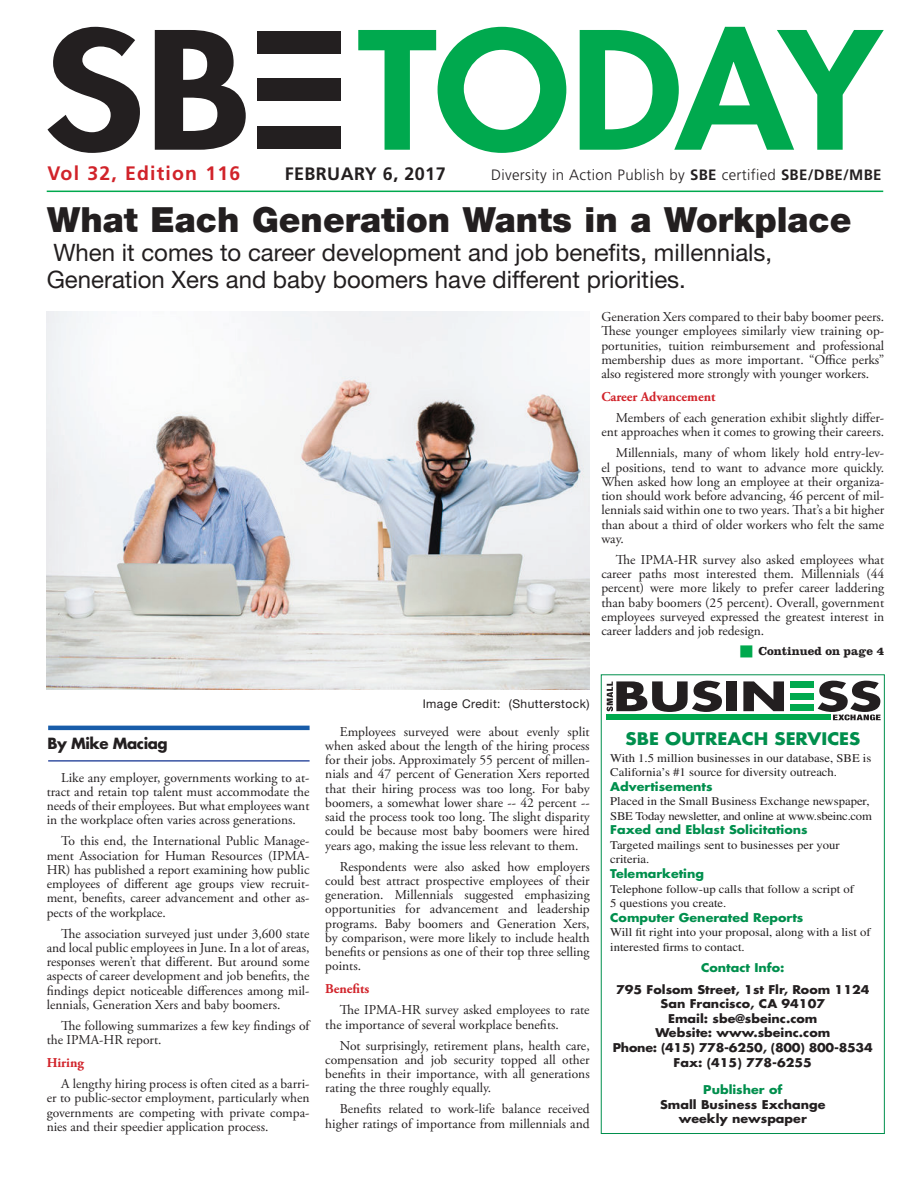
<style>
.page{position:relative;width:918px;height:1188px;background:#fff}
.page>*{position:absolute;margin:0;border:0;box-sizing:border-box;transform-origin:0 0}
.t1{font:900 34.5px "Helvetica Neue LT";color:#231f20}
.t2{font:24px/27px "Helvetica Neue LT Std";color:#231f20}
.t3{font:700 19.5px "Frutiger";letter-spacing:.06em;color:#d1232a}
.t4{font:700 18px "Frutiger";letter-spacing:.02em;color:#231f20}
.t5{font:700 16.8px "Futura";color:#008f4d;scale:1.08 1}
.t6{font:300 15px "Frutiger";letter-spacing:.02em;color:#231f20}
.t7{font:700 15px "Futura";letter-spacing:-.03em;color:#231f20}
.t8{font:13.5px/14.2px "Adobe Garamond Pro";color:#231f20;text-align:justify}
.t9{font:700 13.5px "Adobe Garamond Pro";color:#d1232a}
.t10{font:12px "Helvetica Neue LT Std";letter-spacing:.04em;color:#231f20}
.t11{font:700 12px "Clarendon LT Std";color:#231f20}
.t12{font:11.7px/14.5px "Times";color:#231f20;scale:1.08 1}
.t13{font:700 11.7px/14.5px "Futura";color:#231f20;text-align:center;scale:1.08 1}
.t14{font:700 11.7px "Futura";color:#008f4d;scale:1.08 1}
.s1{font-weight:700}
</style>
<div class="page">
<hr style="left:47px;top:191px;width:836px;height:1px;background:#00a94e">
<hr style="left:48px;top:726px;width:262px;height:4px;background:#185ca9">
<hr style="left:48px;top:760px;width:262px;height:2px;background:#3853a3">
<div style="left:601px;top:674px;width:284px;height:460px;background:#fff;border:1px solid #008f4d"></div>
<div style="left:607px;top:715px;width:224px;height:5px;background:#00a94e"></div>
<div style="left:726px;top:681px;width:11px;height:30px;background:#231f20"></div>
<svg style="left:743px;top:681px;width:41px;height:30px"></svg>
<div style="left:790px;top:681px;width:24px;height:7px;background:#00a94e"></div>
<div style="left:790px;top:693px;width:24px;height:7px;background:#00a94e"></div>
<div style="left:790px;top:705px;width:24px;height:6px;background:#00a94e"></div>
<svg style="left:607px;top:681px;width:115px;height:31px"></svg>
<svg style="left:818px;top:681px;width:63px;height:39px"></svg>
<div style="left:257px;top:126px;width:84px;height:22px;background:#231f20"></div>
<div style="left:257px;top:78px;width:84px;height:23px;background:#231f20"></div>
<div style="left:257px;top:31px;width:84px;height:22px;background:#231f20"></div>
<svg style="left:47px;top:27px;width:93px;height:126px"></svg>
<svg style="left:155px;top:30px;width:91px;height:120px"></svg>
<svg style="left:358px;top:27px;width:208px;height:126px"></svg>
<svg style="left:580px;top:27px;width:304px;height:123px"></svg>
<img style="left:47px;top:311px;width:543px;height:378px">
<h3 class="t3" style="left:47px;top:162px;width:194px">Vol 32, Edition 116</h3>
<h3 class="t4" style="left:285px;top:163px;width:162px">FEBRUARY 6, 2017</h3>
<p class="t6" style="left:491px;top:166px;width:392px">Diversity in Action Publish by <span class="s1">SBE</span> certified <span class="s1">SBE/DBE/MBE</span></p>
<h1 class="t1" style="left:47px;top:199px;width:806px">What Each Generation Wants in a Workplace</h1>
<h2 class="t2" style="left:47px;top:239px;width:727px">When it comes to career development and job benefits, millennials,<br>Generation Xers and baby boomers have different priorities.</h2>
<p class="t8" style="left:601px;top:310px;width:284px">Generation Xers compared to their baby boomer peers.<br>These younger employees similarly view training op&shy;portunities, tuition reimbursement and professional membership dues as more important. “Office perks” also registered more strongly with younger workers.</p>
<p class="t9" style="left:601px;top:389px;width:116px">Career Advancement</p>
<p class="t8" style="left:601px;top:411px;width:284px;text-align:right">Members of each generation exhibit slightly differ&shy;ent approaches when it comes to growing their careers.</p>
<p class="t8" style="left:601px;top:446px;width:284px;text-indent:15px">Millennials, many of whom likely hold entry-lev&shy;el positions, tend to want to advance more quickly.<br>When asked how long an employee at their organiza&shy;tion should work before advancing, 46 percent of mil&shy;lennials said within one to two years. That’s a bit higher than about a third of older workers who felt the same way.</p>
<p class="t8" style="left:601px;top:553px;width:284px;text-indent:15px">The IPMA-HR survey also asked employees what career paths most interested them. Millennials (44 percent) were more likely to prefer career laddering than baby boomers (25 percent). Overall, government employees surveyed expressed the greatest interest in career ladders and job redesign.</p>
<p class="t7" style="left:47px;top:733px;width:122px">By Mike Maciag</p>
<p class="t8" style="left:47px;top:771px;width:264px;text-indent:15px">Like any employer, governments working to at&shy;tract and retain top talent must accommodate the needs of their employees. But what employees want in the workplace often varies across generations.</p>
<p class="t8" style="left:47px;top:834px;width:264px;text-indent:15px">To this end, the International Public Manage&shy;ment Association for Human Resources (IPMA-HR) has published a report examining how public employees of different age groups view recruit&shy;ment, benefits, career advancement and other as&shy;pects of the workplace.</p>
<p class="t8" style="left:47px;top:927px;width:264px;text-indent:15px">The association surveyed just under 3,600 state and local public employees in June. In a lot of areas, responses weren’t that different. But around some aspects of career development and job benefits, the findings depict noticeable differences among mil&shy;lennials, Generation Xers and baby boomers.</p>
<p class="t8" style="left:47px;top:1019px;width:264px;text-indent:15px">The following summarizes a few key findings of the IPMA-HR report.</p>
<p class="t9" style="left:47px;top:1055px;width:39px">Hiring</p>
<p class="t8" style="left:47px;top:1077px;width:264px;text-indent:15px">A lengthy hiring process is often cited as a barri&shy;er to public-sector employment, particularly when governments are competing with private compa&shy;nies and their speedier application process.</p>
<p class="t10" style="left:423px;top:697px;width:169px">Image Credit: (Shutterstock)</p>
<p class="t8" style="left:325px;top:725px;width:266px;text-indent:15px">Employees surveyed were about evenly split when asked about the length of the hiring process for their jobs. Approximately 55 percent of millen&shy;nials and 47 percent of Generation Xers reported that their hiring process was too long. For baby boomers, a somewhat lower share -- 42 percent -- said the process took too long. The slight disparity could be because most baby boomers were hired years ago, making the issue less relevant to them.</p>
<p class="t8" style="left:325px;top:860px;width:266px;text-indent:15px">Respondents were also asked how employers could best attract prospective employees of their generation. Millennials suggested emphasizing opportunities for advancement and leadership programs. Baby boomers and Generation Xers, by comparison, were more likely to include health benefits or pensions as one of their top three selling points.</p>
<p class="t9" style="left:325px;top:981px;width:46px">Benefits</p>
<p class="t8" style="left:325px;top:1003px;width:266px;text-indent:15px">The IPMA-HR survey asked employees to rate the importance of several workplace benefits.</p>
<p class="t8" style="left:325px;top:1039px;width:266px;text-indent:15px">Not surprisingly, retirement plans, health care, compensation and job security topped all other benefits in their importance, with all generations rating the three roughly equally.</p>
<p class="t8" style="left:325px;top:1102px;width:266px;text-align:right">Benefits related to work-life balance received higher ratings of importance from millennials and</p>
<p class="t11" style="left:759px;top:644px;width:127px">Continued on page 4</p>
<p class="t5" style="left:626px;top:728px;width:219px">SBE OUTREACH SERVICES</p>
<p class="t12" style="left:610px;top:750px;width:243px">With 1.5 million businesses in our database, SBE is<br>California’s #1 source for diversity outreach.</p>
<p class="t14" style="left:610px;top:779px;width:96px">Advertisements</p>
<p class="t12" style="left:610px;top:794px;width:244px">Placed in the Small Business Exchange newspaper,<br>SBE Today newsletter, and online at www.sbeinc.com</p>
<p class="t14" style="left:610px;top:822px;width:184px">Faxed and Eblast Solicitations</p>
<p class="t12" style="left:610px;top:838px;width:214px">Targeted mailings sent to businesses per your criteria.</p>
<p class="t14" style="left:610px;top:866px;width:88px">Telemarketing</p>
<p class="t12" style="left:610px;top:881px;width:227px">Telephone follow-up calls that follow a script of<br>5 questions you create.</p>
<p class="t14" style="left:610px;top:910px;width:180px">Computer Generated Reports</p>
<p class="t12" style="left:610px;top:925px;width:243px">Will fit right into your proposal, along with a list of interested firms to contact.</p>
<p class="t14" style="left:701px;top:960px;width:79px">Contact Info:</p>
<p class="t13" style="left:613px;top:982px;width:242px">795 Folsom Street, 1st Flr, Room 1124<br>San Francisco, CA 94107<br>Email: sbe@sbeinc.com<br>Website: www.sbeinc.com<br>Phone: (415) 778-6250, (800) 800-8534<br>Fax: (415) 778-6255</p>
<p class="t14" style="left:703px;top:1082px;width:75px">Publisher of</p>
<p class="t13" style="left:660px;top:1097px;width:155px">Small Business Exchange weekly newspaper</p>
</div>
